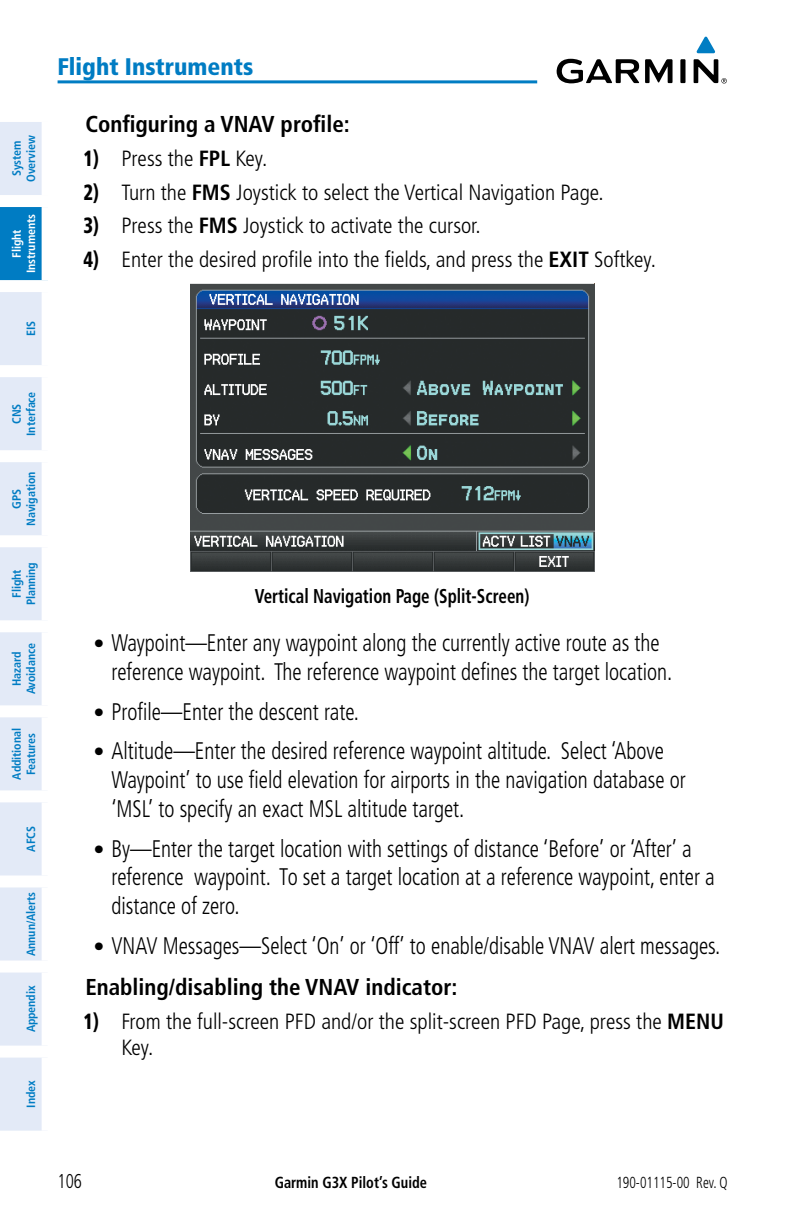
<style>
.page{position:relative;width:792px;height:1224px;background:#fff}
.page>*{position:absolute;margin:0;border:0;box-sizing:border-box;transform-origin:0 0}
.Bulleted_List_3{font:300 condensed 24px/28.8px "Frutiger";color:#000;scale:.9 1}
.t1{font:900 condensed 24px "Frutiger";color:#007cc3}
.PROCEDURE_HEAD{font:700 condensed 23px "Frutiger";color:#000}
.Procedure{font:300 condensed 22px/26.4px "Frutiger";color:#000}
.t2{font:700 condensed 20px "Frutiger";color:#000;scale:.85 1}
.t3{font:300 condensed 20px "Frutiger";color:#000;scale:.85 1}
.t4{font:700 condensed 16px "Frutiger";color:#000;scale:.9 1}
.t5{font:300 condensed 16px "Frutiger";color:#000;scale:.85 1}
.t6{font:700 condensed 12px/14.4px "Frutiger";letter-spacing:-.01em;color:#007cc3;text-align:center}
.t7{font:700 condensed 12px/14.4px "Frutiger";letter-spacing:-.01em;color:#fff;text-align:center}
.s1{font-weight:900}
.s2{font-weight:700}
.s3{font-size:22px}
</style>
<div class="page">
<div style="left:0;top:122px;width:42px;height:1009px;background:#e3eaf7"></div>
<div style="left:0;top:201px;width:48px;height:85px;background:#007cc3"></div>
<div style="left:0;top:195px;width:54px;height:12px;background:#fff"></div>
<div style="left:42px;top:207px;width:12px;height:73px;background:#fff"></div>
<div style="left:0;top:280px;width:54px;height:12px;background:#fff"></div>
<div style="left:0;top:365px;width:54px;height:12px;background:#fff"></div>
<div style="left:0;top:450px;width:54px;height:12px;background:#fff"></div>
<div style="left:0;top:535px;width:54px;height:12px;background:#fff"></div>
<div style="left:0;top:620px;width:54px;height:12px;background:#fff"></div>
<div style="left:0;top:705px;width:54px;height:12px;background:#fff"></div>
<div style="left:0;top:790px;width:54px;height:12px;background:#fff"></div>
<div style="left:0;top:875px;width:54px;height:12px;background:#fff"></div>
<div style="left:0;top:961px;width:54px;height:12px;background:#fff"></div>
<div style="left:0;top:1046px;width:54px;height:12px;background:#fff"></div>
<img style="left:190px;top:283px;width:404px;height:289px">
<svg style="left:697px;top:37px;width:18px;height:16px"></svg>
<svg style="left:557px;top:59px;width:170px;height:24px"></svg>
<hr style="left:58px;top:80px;width:479px;height:3px;background:#007dc3">
<p class="t6" style="left:10px;top:182px;width:48px;rotate:-90deg">System<br>Overview</p>
<p class="t7" style="left:10px;top:273px;width:60px;rotate:-90deg">Flight<br>Instruments</p>
<p class="t6" style="left:24px;top:336px;width:17px;rotate:-90deg">EIS</p>
<p class="t1" style="left:57px;top:52px;width:198px">Flight Instruments</p>
<p class="PROCEDURE_HEAD" style="left:85px;top:111px;width:266px">Configuring a VNAV profile:</p>
<p class="Procedure" style="left:83px;top:146px;width:186px"><span class="s1">1)</span> Press the <span class="s2">FPL</span> Key.</p>
<p class="Procedure" style="left:83px;top:179px;width:522px"><span class="s1">2)</span> Turn the <span class="s2">FMS</span> Joystick to select the Vertical Navigation Page.</p>
<p class="Procedure" style="left:83px;top:213px;width:399px"><span class="s1">3)</span> Press the <span class="s2">FMS</span> Joystick to activate the cursor.</p>
<p class="Procedure" style="left:83px;top:246px;width:574px"><span class="s1">4)</span> Enter the desired profile into the fields, and press the <span class="s2">EXIT</span> Softkey.</p>
<p class="t6" style="left:10px;top:436px;width:46px;rotate:-90deg">CNS<br>Interface</p>
<p class="t6" style="left:10px;top:526px;width:56px;rotate:-90deg">GPS<br>Navigation</p>
<p class="t6" style="left:10px;top:605px;width:44px;rotate:-90deg">Flight<br>Planning</p>
<p class="t6" style="left:10px;top:694px;width:53px;rotate:-90deg">Hazard<br>Avoidance</p>
<p class="t6" style="left:10px;top:780px;width:53px;rotate:-90deg">Additional<br>Features</p>
<p class="t6" style="left:24px;top:852px;width:27px;rotate:-90deg">AFCS</p>
<p class="t6" style="left:24px;top:956px;width:66px;rotate:-90deg">Annun/Alerts</p>
<p class="t6" style="left:24px;top:1032px;width:48px;rotate:-90deg">Appendix</p>
<p class="t6" style="left:24px;top:1108px;width:29px;rotate:-90deg">Index</p>
<p class="t2" style="left:255px;top:585px;width:324px">Vertical Navigation Page (Split-Screen)</p>
<p class="Bulleted_List_3" style="left:111px;top:629px;width:625px;text-indent:-18px"><span class="s3">•</span> Waypoint—Enter any waypoint along the currently active route as the reference waypoint. The reference waypoint defines the target location.</p>
<p class="Bulleted_List_3" style="left:93px;top:698px;width:297px"><span class="s3">•</span> Profile—Enter the descent rate.</p>
<p class="Bulleted_List_3" style="left:111px;top:737px;width:640px;text-indent:-18px"><span class="s3">•</span> Altitude—Enter the desired reference waypoint altitude. Select ‘Above<br>Waypoint’ to use field elevation for airports in the navigation database or ‘MSL’ to specify an exact MSL altitude target.</p>
<p class="Bulleted_List_3" style="left:111px;top:834px;width:672px;text-indent:-18px"><span class="s3">•</span> By—Enter the target location with settings of distance ‘Before’ or ‘After’ a reference waypoint. To set a target location at a reference waypoint, enter a distance of zero.</p>
<p class="Bulleted_List_3" style="left:93px;top:932px;width:698px"><span class="s3">•</span> VNAV Messages—Select ‘On’ or ‘Off’ to enable/disable VNAV alert messages.</p>
<p class="PROCEDURE_HEAD" style="left:85px;top:974px;width:374px">Enabling/disabling the VNAV indicator:</p>
<p class="Procedure" style="left:121px;top:1008px;width:604px;text-indent:-38px"><span class="s1">1)</span> From the full-screen PFD and/or the split-screen PFD Page, press the <span class="s2">MENU<br></span>Key.</p>
<p class="t3" style="left:58px;top:1170px;width:30px">106</p>
<p class="t4" style="left:275px;top:1173px;width:171px">Garmin G3X Pilot’s Guide</p>
<p class="t5" style="left:616px;top:1173px;width:132px">190-01115-00 Rev. Q</p>
</div>
